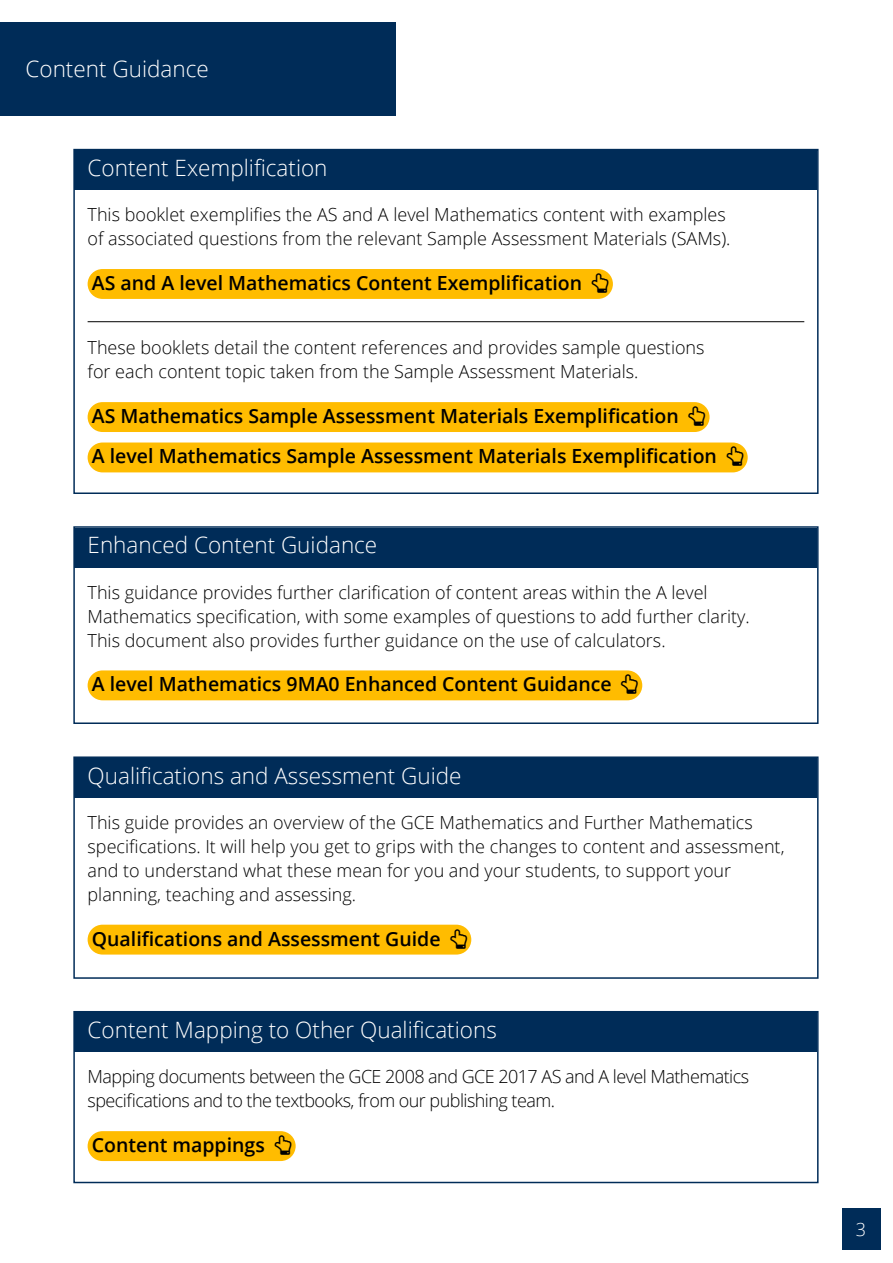
<style>
.page{position:relative;width:893px;height:1263px;background:#fff}
.page>*{position:absolute;margin:0;border:0;box-sizing:border-box;transform-origin:0 0}
.t1{font:300 22.5px "Open Sans";color:#fff}
.t2{font:600 19.5px/40.3px "Open Sans";color:#000}
.t3{font:300 18px/24px "Open Sans";color:#000}
.t4{font:300 18px/24px "Open Sans";letter-spacing:-.03em;color:#000}
.t5{font:300 18px "Open Sans";color:#fff}
</style>
<div class="page">
<div style="left:842px;top:1208px;width:38px;height:42px;background:#002c58"></div>
<div style="left:0;top:22px;width:395px;height:94px;background:#002c58"></div>
<div style="left:75px;top:758px;width:742px;height:40px;background:#002c58"></div>
<div style="left:88px;top:925px;width:383px;height:29px;background:#ffbc00;border-radius:15px"></div>
<div style="left:73px;top:756px;width:746px;height:223px;border:2px solid #002c58"></div>
<div style="left:75px;top:528px;width:742px;height:39px;background:#002c58"></div>
<div style="left:88px;top:670px;width:554px;height:30px;background:#ffbc00;border-radius:15px"></div>
<div style="left:73px;top:526px;width:746px;height:198px;border:2px solid #002c58"></div>
<div style="left:75px;top:1012px;width:742px;height:40px;background:#002c58"></div>
<div style="left:88px;top:1131px;width:208px;height:30px;background:#ffbc00;border-radius:15px"></div>
<div style="left:73px;top:1011px;width:746px;height:172px;border:2px solid #002c58"></div>
<div style="left:75px;top:150px;width:742px;height:40px;background:#002c58"></div>
<div style="left:88px;top:269px;width:525px;height:30px;background:#ffbc00;border-radius:15px"></div>
<hr style="left:88px;top:321px;width:716px;height:1px;background:#000">
<div style="left:88px;top:402px;width:622px;height:30px;background:#ffbc00;border-radius:15px"></div>
<div style="left:88px;top:442px;width:660px;height:30px;background:#ffbc00;border-radius:15px"></div>
<div style="left:73px;top:149px;width:746px;height:345px;border:2px solid #002c58"></div>
<p class="t1" style="left:26px;top:54px;width:185px">Content Guidance</p>
<p class="t1" style="left:88px;top:152px;width:241px">Content Exemplification</p>
<p class="t3" style="left:88px;top:202px;width:644px">This booklet exemplifies the AS and A level Mathematics content with examples of associated questions from the relevant Sample Assessment Materials (SAMs).</p>
<p class="t2" style="left:92px;top:262px;width:492px">AS and A level Mathematics Content Exemplification</p>
<p class="t3" style="left:88px;top:335px;width:618px">These booklets detail the content references and provides sample questions for each content topic taken from the Sample Assessment Materials.</p>
<p class="t2" style="left:92px;top:395px;width:627px">AS Mathematics Sample Assessment Materials Exemplification<br>A level Mathematics Sample Assessment Materials Exemplification</p>
<p class="t1" style="left:88px;top:530px;width:291px">Enhanced Content Guidance</p>
<p class="t3" style="left:88px;top:580px;width:664px">This guidance provides further clarification of content areas within the A level<br>Mathematics specification, with some examples of questions to add further clarity.<br>This document also provides further guidance on the use of calculators.</p>
<p class="t2" style="left:92px;top:664px;width:521px">A level Mathematics 9MA0 Enhanced Content Guidance</p>
<p class="t1" style="left:88px;top:760px;width:375px">Qualifications and Assessment Guide</p>
<p class="t3" style="left:88px;top:810px;width:698px">This guide provides an overview of the GCE Mathematics and Further Mathematics specifications. It will help you get to grips with the changes to content and assessment, and to understand what these mean for you and your students, to support your planning, teaching and assessing.</p>
<p class="t2" style="left:92px;top:918px;width:350px">Qualifications and Assessment Guide</p>
<p class="t1" style="left:88px;top:1014px;width:411px">Content Mapping to Other Qualifications</p>
<p class="t4" style="left:88px;top:1064px;width:663px">Mapping documents between the GCE 2008 and GCE 2017 AS and A level Mathematics specifications and to the textbooks, from our publishing team.</p>
<p class="t2" style="left:92px;top:1124px;width:175px">Content mappings</p>
<p class="t5" style="left:856px;top:1217px;width:12px">3</p>
</div>
